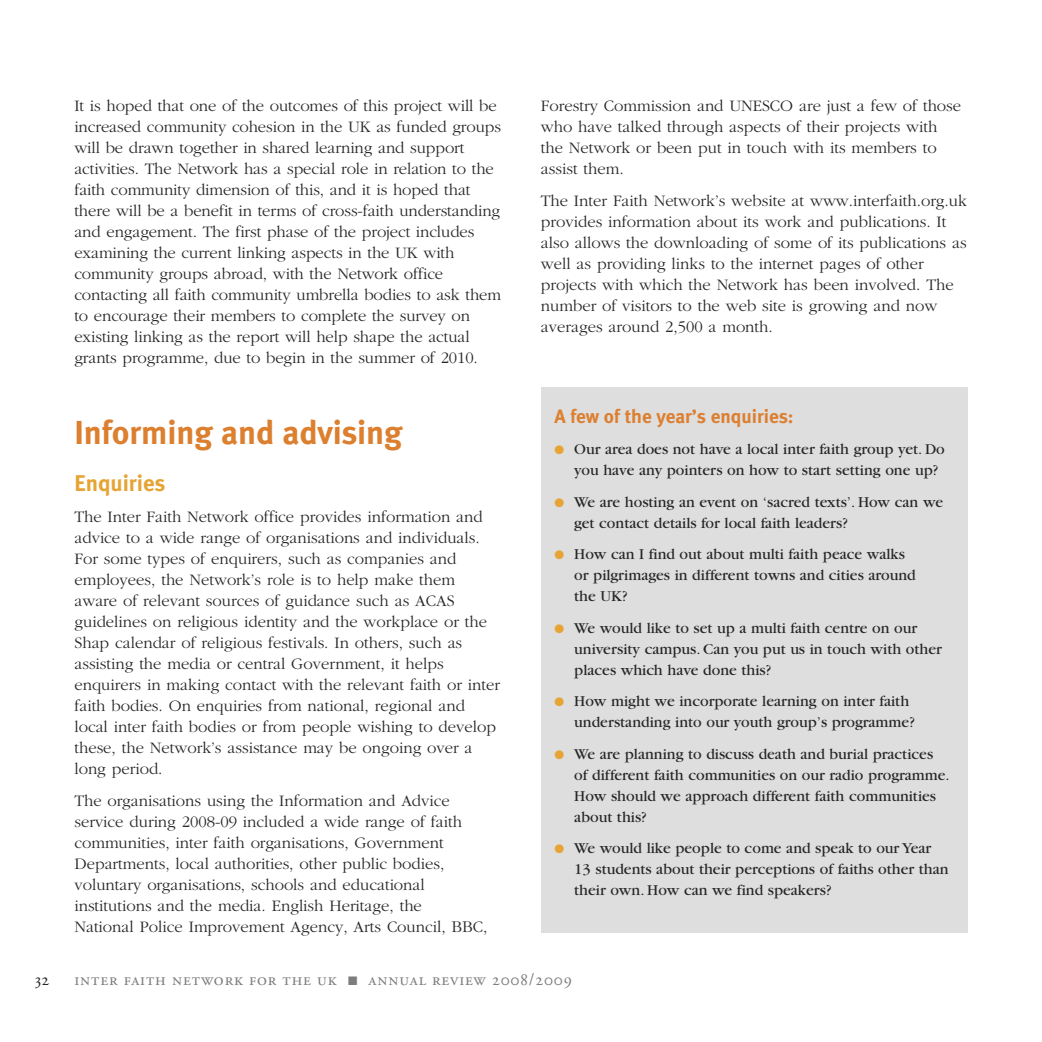
<style>
.page{position:relative;width:1042px;height:1042px;background:#fff}
.page>*{position:absolute;margin:0;border:0;box-sizing:border-box;transform-origin:0 0}
.t1{font:700 33.25px "Meta";color:#dc7f2f}
.t2{font:700 22.75px "Meta";color:#e6a434}
.t3{font:700 19.25px "Meta";color:#dc7f2f}
.t4{font:17.5px "Adobe Garamond Regular SC";letter-spacing:.05em;color:#7d7d7d}
.t5{font:17.5px "Adobe Garamond Regular SC";color:#272627}
.t6{font:300 16.62px/21px "Garamond";color:#272627}
.t7{font:15.75px/21px "Garamond";color:#272627}
.s1{color:#e6a434}
</style>
<div class="page">
<div style="left:541px;top:387px;width:426px;height:545px;background:#dfdedf"></div>
<p class="t6" style="left:74px;top:95px;width:428px">It is hoped that one of the outcomes of this project will be increased community cohesion in the UK as funded groups will be drawn together in shared learning and support activities. The Network has a special role in relation to the faith community dimension of this, and it is hoped that there will be a benefit in terms of cross-faith understanding and engagement. The first phase of the project includes examining the current linking aspects in the UK with community groups abroad, with the Network office contacting all faith community umbrella bodies to ask them to encourage their members to complete the survey on existing linking as the report will help shape the actual grants programme, due to begin in the summer of 2010.</p>
<h1 class="t1" style="left:74px;top:420px;width:330px">Informing and advising</h1>
<h2 class="t2" style="left:74px;top:474px;width:92px">Enquiries</h2>
<p class="t6" style="left:74px;top:506px;width:427px">The Inter Faith Network office provides information and advice to a wide range of organisations and individuals.<br>For some types of enquirers, such as companies and employees, the Network’s role is to help make them aware of relevant sources of guidance such as ACAS guidelines on religious identity and the workplace or the Shap calendar of religious festivals. In others, such as assisting the media or central Government, it helps enquirers in making contact with the relevant faith or inter faith bodies. On enquiries from national, regional and local inter faith bodies or from people wishing to develop these, the Network’s assistance may be ongoing over a long period.</p>
<p class="t6" style="left:74px;top:789px;width:414px">The organisations using the Information and Advice service during 2008-09 included a wide range of faith communities, inter faith organisations, Government Departments, local authorities, other public bodies, voluntary organisations, schools and educational institutions and the media. English Heritage, the<br>National Police Improvement Agency, Arts Council, BBC,</p>
<p class="t6" style="left:541px;top:95px;width:422px">Forestry Commission and UNESCO are just a few of those who have talked through aspects of their projects with the Network or been put in touch with its members to assist them.</p>
<p class="t6" style="left:541px;top:189px;width:428px">The Inter Faith Network’s website at www.interfaith.org.uk provides information about its work and publications. It also allows the downloading of some of its publications as well as providing links to the internet pages of other projects with which the Network has been involved. The number of visitors to the web site is growing and now averages around 2,500 a month.</p>
<p class="t3" style="left:554px;top:409px;width:241px">A few of the year’s enquiries:</p>
<p class="t7" style="left:574px;top:440px;width:372px;text-indent:-20px"><span class="s1">●</span> Our area does not have a local inter faith group yet. Do you have any pointers on how to start setting one up?</p>
<p class="t7" style="left:574px;top:493px;width:370px;text-indent:-20px"><span class="s1">●</span> We are hosting an event on ‘sacred texts’. How can we get contact details for local faith leaders?</p>
<p class="t7" style="left:574px;top:545px;width:343px;text-indent:-20px"><span class="s1">●</span> How can I find out about multi faith peace walks or pilgrimages in different towns and cities around the UK?</p>
<p class="t7" style="left:574px;top:619px;width:369px;text-indent:-20px"><span class="s1">●</span> We would like to set up a multi faith centre on our university campus. Can you put us in touch with other places which have done this?</p>
<p class="t7" style="left:574px;top:692px;width:342px;text-indent:-20px"><span class="s1">●</span> How might we incorporate learning on inter faith understanding into our youth group’s programme?</p>
<p class="t7" style="left:574px;top:745px;width:377px;text-indent:-20px"><span class="s1">●</span> We are planning to discuss death and burial practices of different faith communities on our radio programme.<br>How should we approach different faith communities about this?</p>
<p class="t7" style="left:574px;top:839px;width:376px;text-indent:-20px"><span class="s1">●</span> We would like people to come and speak to our Year<br>13 students about their perceptions of faiths other than their own. How can we find speakers?</p>
<p class="t5" style="left:35px;top:972px;width:16px">32</p>
<p class="t4" style="left:74px;top:972px;width:499px">inter faith network for the uk ■ annual review 2008/2009</p>
</div>
